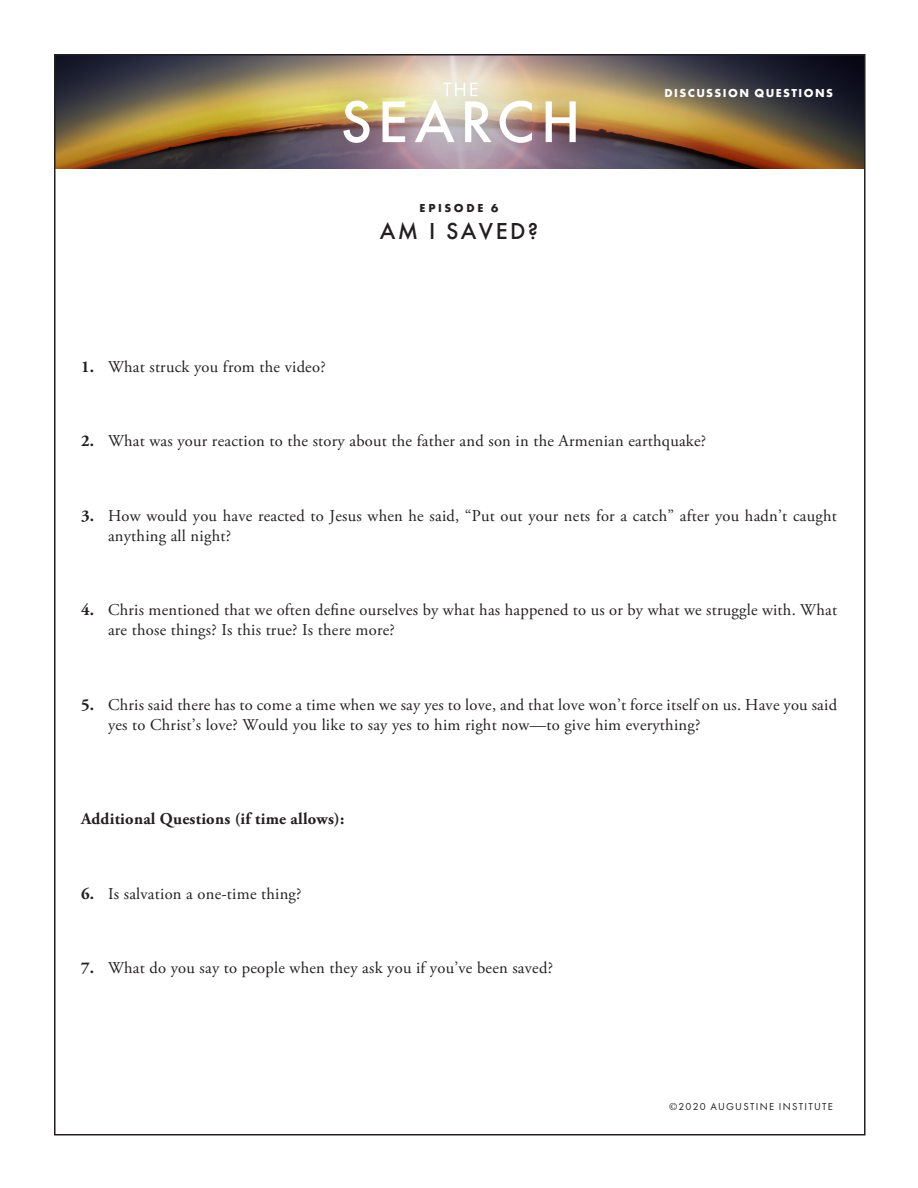
<style>
.page{position:relative;width:918px;height:1188px;background:#fff}
.page>*{position:absolute;margin:0;border:0;box-sizing:border-box;transform-origin:0 0}
.t1{font:500 24px "Futura T";letter-spacing:.1em;color:#231f20}
.t2{font:16.5px/20.2px "Adobe Garamond Pro";letter-spacing:.015em;color:#231f20}
.t3{font:700 16.5px "Adobe Garamond Pro";letter-spacing:.015em;color:#231f20}
.t4{font:700 12px "Futura T";letter-spacing:.12em;color:#fff}
.t5{font:700 12px "Futura T";letter-spacing:.22em;color:#231f20}
.t6{font:10.5px "Futura T";letter-spacing:.12em;color:#231f20}
.s1{font-weight:700}
.s2{font-family:"Adobe Garamond Pro"}
</style>
<div class="page">
<img style="left:57px;top:57px;width:806px;height:112px">
<img style="left:303px;top:57px;width:313px;height:112px">
<svg style="left:343px;top:101px;width:27px;height:42px"></svg>
<svg style="left:383px;top:101px;width:22px;height:41px"></svg>
<svg style="left:415px;top:83px;width:77px;height:59px"></svg>
<svg style="left:500px;top:101px;width:32px;height:42px"></svg>
<svg style="left:546px;top:101px;width:30px;height:41px"></svg>
<p class="t2" style="left:81px;top:357px;width:246px"><span class="s1">1.</span> What struck you from the video?</p>
<p class="t5" style="left:420px;top:200px;width:80px">EPISODE 6</p>
<h1 class="t1" style="left:380px;top:216px;width:160px">AM I SAVED?</h1>
<p class="t4" style="left:664px;top:86px;width:170px">DISCUSSION QUESTIONS</p>
<p class="t2" style="left:81px;top:432px;width:627px"><span class="s1">2.</span> What was your reaction to the story about the father and son in the Armenian earthquake?</p>
<p class="t2" style="left:108px;top:506px;width:730px;text-indent:-27px"><span class="s1">3.</span> How would you have reacted to Jesus when he said, “Put out your nets for a catch” after you hadn’t caught anything all night?</p>
<p class="t2" style="left:108px;top:600px;width:731px;text-indent:-27px"><span class="s1">4.</span> Chris mentioned that we often define ourselves by what has happened to us or by what we struggle with. What are those things? Is this true? Is there more?</p>
<p class="t2" style="left:108px;top:695px;width:731px;text-indent:-27px"><span class="s1">5.</span> Chris said there has to come a time when we say yes to love, and that love won’t force itself on us. Have you said yes to Christ’s love? Would you like to say yes to him right now—to give him everything?</p>
<p class="t3" style="left:81px;top:810px;width:265px">Additional Questions (if time allows):</p>
<p class="t2" style="left:81px;top:884px;width:222px"><span class="s1">6.</span> Is salvation a one-time thing?</p>
<p class="t2" style="left:81px;top:958px;width:473px"><span class="s1">7.</span> What do you say to people when they ask you if you’ve been saved?</p>
<p class="t6" style="left:669px;top:1101px;width:165px"><span class="s2">©</span>2020 AUGUSTINE INSTITUTE</p>
</div>
